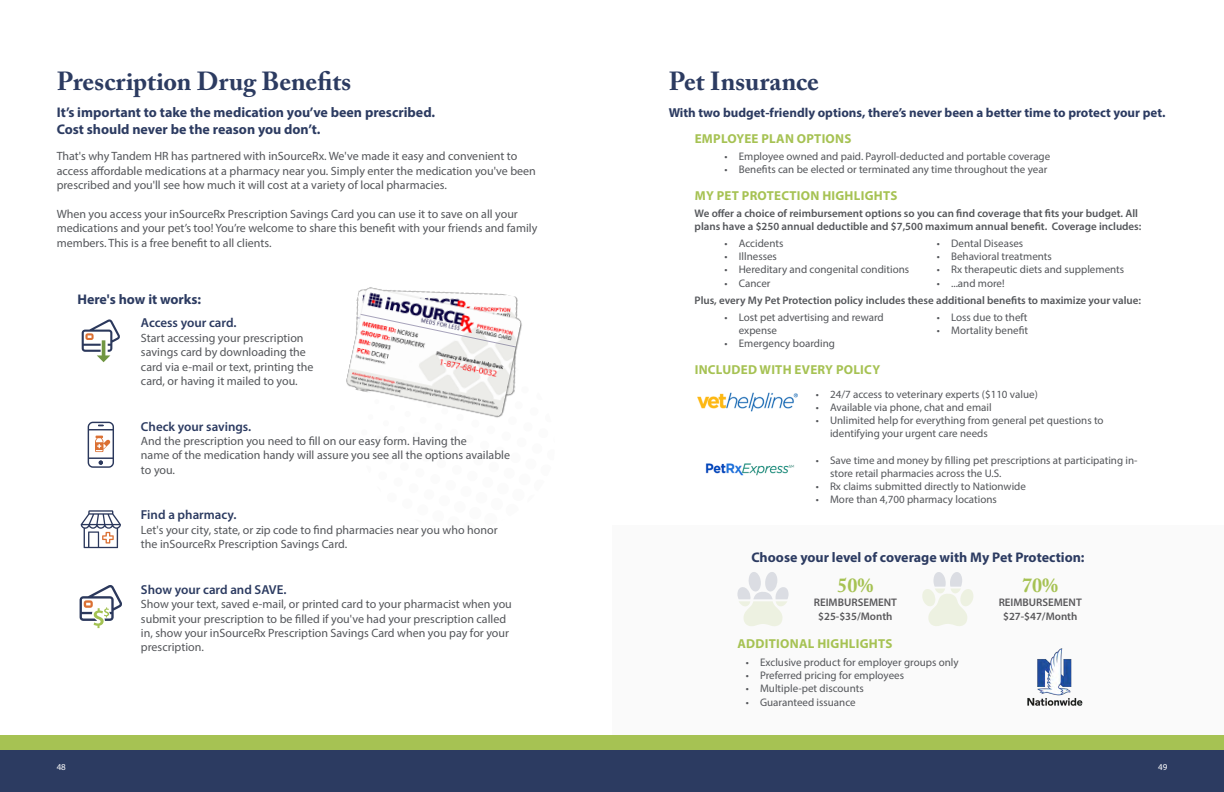
<style>
.page{position:relative;width:1224px;height:792px;background:#fff}
.page>*{position:absolute;margin:0;border:0;box-sizing:border-box;transform-origin:0 0}
.t1{font:700 26px "Adobe Caslon Pro";letter-spacing:-.005em;color:#2c3b61}
.t2{font:700 20px "Adobe Caslon Pro";color:#a6c253}
.t3{font:700 14px/16.8px "Myriad Pro";color:#2c3b61}
.t4{font:700 13px "Myriad Pro";letter-spacing:.02em;color:#a6c253}
.t5{font:700 13px "Myriad Pro";color:#2c3b61}
.t6{font:600 13px "Myriad Pro";color:#2c3b61}
.t7{font:12px/14.4px "Myriad Pro";color:#54565a}
.t8{font:11px/13.2px "Myriad Pro";color:#54565a}
.t9{font:600 11px/13.2px "Myriad Pro";color:#54565a}
.t10{font:600 11px/13.7px "Myriad Pro";color:#59585b;text-align:center}
.t11{font:9px "Myriad Pro";color:#fff}
</style>
<div class="page">
<div style="left:0;top:736px;width:612px;height:25px;background:#a6c253"></div>
<div style="left:0;top:750px;width:612px;height:42px;background:#2c3b61"></div>
<div style="left:612px;top:526px;width:612px;height:218px;background:#fafafa"></div>
<div style="left:612px;top:736px;width:612px;height:25px;background:#a6c253"></div>
<div style="left:612px;top:750px;width:612px;height:42px;background:#2c3b61"></div>
<img style="left:346px;top:287px;width:176px;height:131px">
<svg style="left:81px;top:510px;width:40px;height:38px"></svg>
<svg style="left:82px;top:319px;width:38px;height:43px"></svg>
<svg style="left:80px;top:585px;width:42px;height:43px"></svg>
<svg style="left:88px;top:422px;width:26px;height:46px"></svg>
<img style="left:697px;top:392px;width:101px;height:20px">
<img style="left:705px;top:463px;width:90px;height:13px">
<svg style="left:737px;top:572px;width:52px;height:54px"></svg>
<svg style="left:922px;top:572px;width:51px;height:54px"></svg>
<img style="left:1028px;top:649px;width:55px;height:57px">
<h1 class="t1" style="left:57px;top:66px;width:296px">Prescription Drug Benefits</h1>
<p class="t3" style="left:57px;top:104px;width:380px">It’s important to take the medication you’ve been prescribed.<br>Cost should never be the reason you don’t.</p>
<p class="t7" style="left:57px;top:149px;width:481px">That's why Tandem HR has partnered with inSourceRx. We've made it easy and convenient to access affordable medications at a pharmacy near you. Simply enter the medication you've been prescribed and you'll see how much it will cost at a variety of local pharmacies.</p>
<p class="t7" style="left:57px;top:206px;width:482px">When you access your inSourceRx Prescription Savings Card you can use it to save on all your medications and your pet’s too! You’re welcome to share this benefit with your friends and family members. This is a free benefit to all clients.</p>
<p class="t3" style="left:77px;top:290px;width:125px">Here's how it works:</p>
<p class="t6" style="left:141px;top:315px;width:97px">Access your card.</p>
<p class="t7" style="left:141px;top:330px;width:174px">Start accessing your prescription savings card by downloading the card via e-mail or text, printing the card, or having it mailed to you.</p>
<p class="t6" style="left:141px;top:418px;width:112px">Check your savings.</p>
<p class="t7" style="left:141px;top:433px;width:371px">And the prescription you need to fill on our easy form. Having the<br>name of the medication handy will assure you see all the options available to you.</p>
<p class="t6" style="left:141px;top:507px;width:97px">Find a pharmacy.</p>
<p class="t7" style="left:141px;top:522px;width:358px">Let's your city, state, or zip code to find pharmacies near you who honor the inSourceRx Prescription Savings Card.</p>
<p class="t6" style="left:141px;top:581px;width:147px">Show your card and SAVE.</p>
<p class="t7" style="left:141px;top:597px;width:372px">Show your text, saved e-mail, or printed card to your pharmacist when you submit your prescription to be filled if you've had your prescription called in, show your inSourceRx Prescription Savings Card when you pay for your prescription.</p>
<h1 class="t1" style="left:669px;top:66px;width:152px">Pet Insurance</h1>
<p class="t5" style="left:669px;top:104px;width:498px">With two budget-friendly options, there’s never been a better time to protect your pet.</p>
<p class="t4" style="left:695px;top:131px;width:158px">EMPLOYEE PLAN OPTIONS</p>
<p class="t8" style="left:725px;top:150px;width:327px">• Employee owned and paid. Payroll-deducted and portable coverage</p>
<p class="t8" style="left:725px;top:163px;width:324px">• Benefits can be elected or terminated any time throughout the year</p>
<p class="t4" style="left:695px;top:187px;width:204px">MY PET PROTECTION HIGHLIGHTS</p>
<p class="t9" style="left:695px;top:206px;width:448px">We offer a choice of reimbursement options so you can find coverage that fits your budget. All plans have a $250 annual deductible and $7,500 maximum annual benefit. Coverage includes:</p>
<p class="t8" style="left:725px;top:236px;width:60px">• Accidents</p>
<p class="t8" style="left:725px;top:250px;width:54px">• Illnesses</p>
<p class="t8" style="left:725px;top:263px;width:186px">• Hereditary and congenital conditions</p>
<p class="t8" style="left:725px;top:276px;width:47px">• Cancer</p>
<p class="t8" style="left:937px;top:236px;width:88px">• Dental Diseases</p>
<p class="t8" style="left:937px;top:250px;width:116px">• Behavioral treatments</p>
<p class="t8" style="left:937px;top:263px;width:189px">• Rx therapeutic diets and supplements</p>
<p class="t8" style="left:937px;top:276px;width:69px">• ...and more!</p>
<p class="t9" style="left:695px;top:293px;width:448px">Plus, every My Pet Protection policy includes these additional benefits to maximize your value:</p>
<p class="t8" style="left:739px;top:310px;width:146px;text-indent:-14px">• Lost pet advertising and reward expense</p>
<p class="t8" style="left:725px;top:337px;width:112px">• Emergency boarding</p>
<p class="t8" style="left:937px;top:310px;width:92px">• Loss due to theft</p>
<p class="t8" style="left:937px;top:323px;width:93px">• Mortality benefit</p>
<p class="t4" style="left:695px;top:361px;width:187px">INCLUDED WITH EVERY POLICY</p>
<p class="t8" style="left:816px;top:387px;width:223px">• 24/7 access to veterinary experts ($110 value)</p>
<p class="t8" style="left:816px;top:400px;width:177px">• Available via phone, chat and email</p>
<p class="t8" style="left:830px;top:414px;width:275px;text-indent:-14px">• Unlimited help for everything from general pet questions to identifying your urgent care needs</p>
<p class="t8" style="left:830px;top:453px;width:309px;text-indent:-14px">• Save time and money by filling pet prescriptions at participating in&shy;store retail pharmacies across the U.S.</p>
<p class="t8" style="left:816px;top:480px;width:212px">• Rx claims submitted directly to Nationwide</p>
<p class="t8" style="left:816px;top:493px;width:183px">• More than 4,700 pharmacy locations</p>
<p class="t3" style="left:751px;top:548px;width:335px">Choose your level of coverage with My Pet Protection:</p>
<h2 class="t2" style="left:837px;top:573px;width:37px">50%</h2>
<p class="t10" style="left:814px;top:596px;width:85px">REIMBURSEMENT $25-$35/Month</p>
<h2 class="t2" style="left:1022px;top:573px;width:37px">70%</h2>
<p class="t10" style="left:999px;top:596px;width:85px">REIMBURSEMENT $27-$47/Month</p>
<p class="t4" style="left:738px;top:635px;width:156px">ADDITIONAL HIGHLIGHTS</p>
<p class="t8" style="left:746px;top:656px;width:214px">• Exclusive product for employer groups only</p>
<p class="t8" style="left:746px;top:669px;width:160px">• Preferred pricing for employees</p>
<p class="t8" style="left:746px;top:682px;width:119px">• Multiple-pet discounts</p>
<p class="t8" style="left:746px;top:695px;width:111px">• Guaranteed issuance</p>
<p class="t11" style="left:57px;top:761px;width:11px">48</p>
<p class="t11" style="left:1158px;top:761px;width:11px">49</p>
</div>
